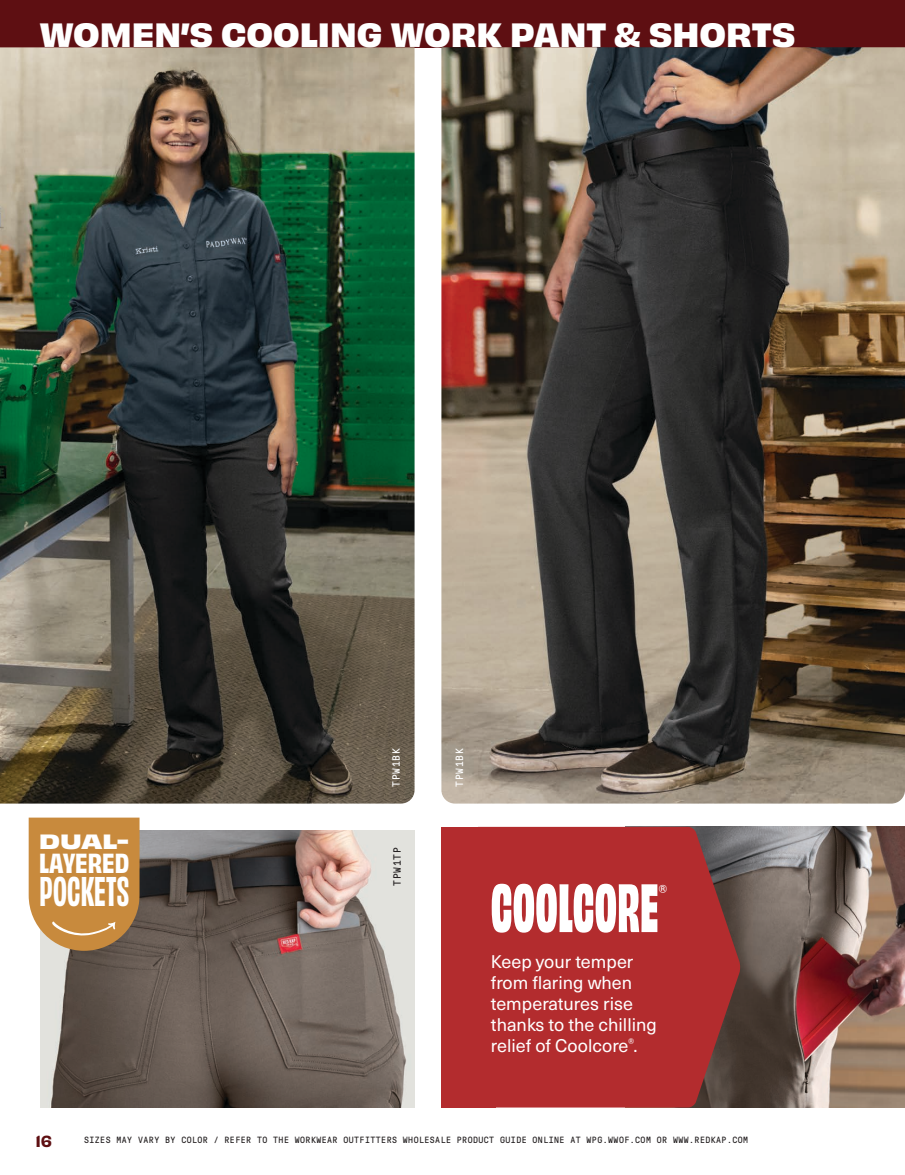
<style>
.page{position:relative;width:905px;height:1175px;background:#fff}
.page>*{position:absolute;margin:0;border:0;box-sizing:border-box;transform-origin:0 0}
.t1{font:63.75px "Obviously Cond Blck";letter-spacing:.01em;color:#fff}
.t2{font:700 condensed 38.7px "Obviously";letter-spacing:.005em;color:#fff}
.t3{font:700 31.5px "Obviously";color:#fff}
.t4{font:700 25.8px "Obviously Narw";letter-spacing:.005em;color:#fff}
.t5{font:700 expanded 19.35px "Obviously";color:#fff}
.t6{font:18px/21px "Neue Haas Unica W1 G";color:#fff}
.t7{font:15.3px "Neue Haas Unica W1 G";color:#fff}
.t8{font:15px "Obviously Semi";color:#5e0f12}
.t9{font:10.5px "GT Pressura Mono";letter-spacing:.075em;color:#fff}
.t10{font:10.5px "GT Pressura Mono";letter-spacing:.075em;color:#231f20}
.t11{font:9px "GT Pressura Mono";letter-spacing:.05em;color:#231f20}
</style>
<div class="page">
<div style="left:0;top:0;width:904px;height:47px;background:#5e0f12"></div>
<img style="left:40px;top:830px;width:374px;height:277px">
<div style="left:441px;top:827px;width:54px;height:280px;background:#b32c2e"></div>
<img style="left:0;top:47px;width:414px;height:756px">
<img style="left:740px;top:827px;width:164px;height:280px">
<img style="left:441px;top:47px;width:463px;height:756px">
<svg style="left:29px;top:817px;width:110px;height:133px;background:#c68e48"></svg>
<svg style="left:495px;top:827px;width:245px;height:280px;background:#aa2e30"></svg>
<h3 class="t3" style="left:40px;top:10px;width:756px">WOMEN’S COOLING WORK PANT &amp; SHORTS</h3>
<p class="t9" style="left:390px;top:787px;width:40px;rotate:-90deg">TPW1BK</p>
<p class="t9" style="left:454px;top:787px;width:40px;rotate:-90deg">TPW1BK</p>
<h3 class="t5" style="left:39px;top:826px;width:91px">DUAL-</h3>
<h2 class="t2" style="left:40px;top:864px;width:91px">POCKETS</h2>
<h1 class="t1" style="left:491px;top:862px;width:169px">COOLCORE</h1>
<h3 class="t7" style="left:658px;top:879px;width:10px">®</h3>
<h3 class="t6" style="left:491px;top:949px;width:167px">Keep your temper from flaring when temperatures rise thanks to the chilling relief of Coolcore<sup>®</sup>.</h3>
<p class="t10" style="left:391px;top:885px;width:40px;rotate:-90deg">TPW1TP</p>
<h3 class="t4" style="left:39px;top:844px;width:91px">LAYERED</h3>
<h3 class="t8" style="left:35px;top:1128px;width:18px">16</h3>
<p class="t11" style="left:84px;top:1135px;width:665px">SIZES MAY VARY BY COLOR / REFER TO THE WORKWEAR OUTFITTERS WHOLESALE PRODUCT GUIDE ONLINE AT WPG.WWOF.COM OR WWW.REDKAP.COM</p>
</div>
